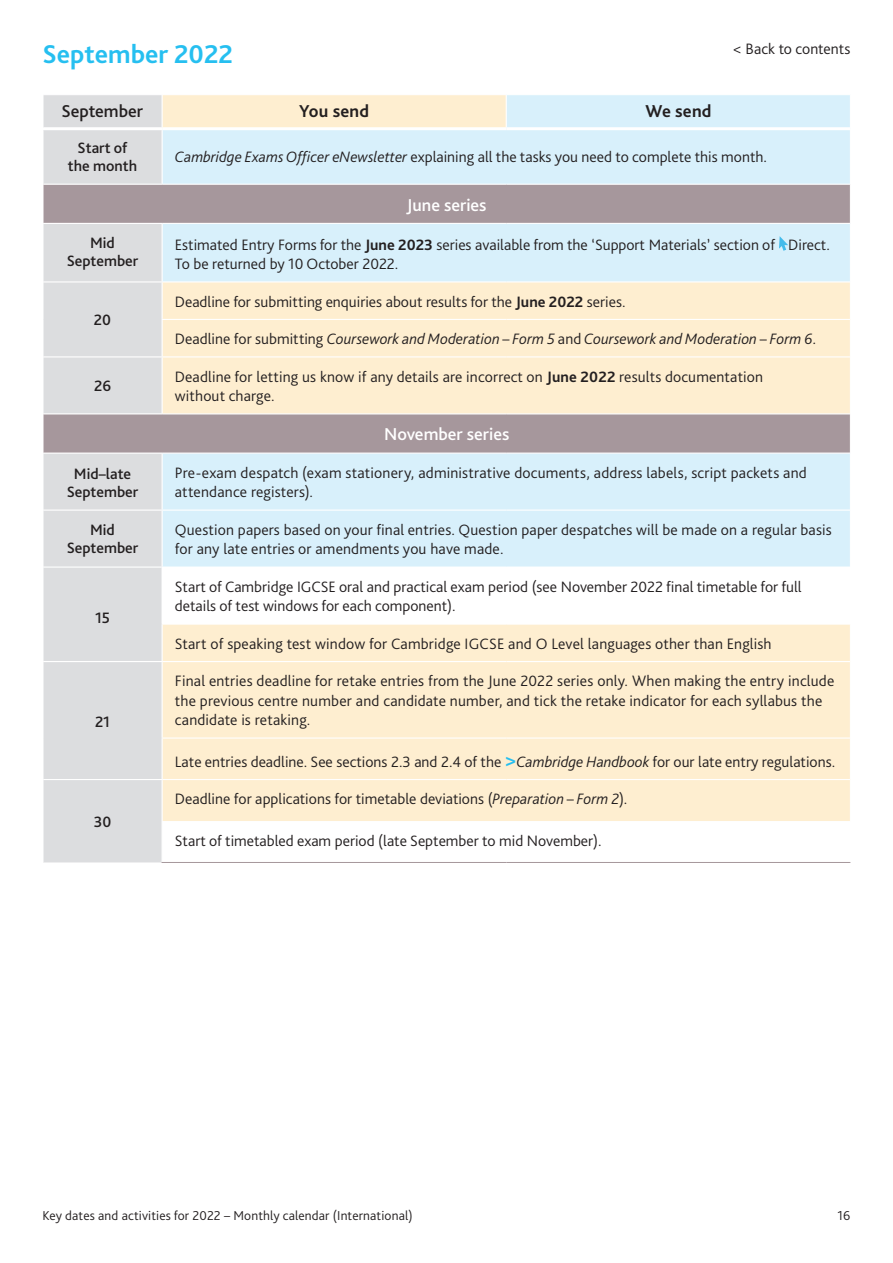
<style>
.page{position:relative;width:893px;height:1263px;background:#fff}
.page>*{position:absolute;margin:0;border:0;box-sizing:border-box;transform-origin:0 0}
.Monthly_diary_headin{font:700 27px "Bliss Pro";color:#26bff0}
.Monthly_diary_headin-2{font:500 18px "Bliss Pro";color:#fff}
.Monthly_diary_send_r{font:700 18px "Bliss Pro";letter-spacing:.01em;color:#231f20}
.Monthly_diary_header{font:500 18px "Bliss Pro";color:#231f20}
.Monthly_diary_body_t{font:300 15.75px/19.5px "Bliss Pro";letter-spacing:.005em;color:#231f20}
.Monthly_diary_body_t-2{font:italic 300 15.75px "Bliss Pro";letter-spacing:.005em;color:#231f20}
.Dates{font:500 15.75px/18px "Bliss Pro";color:#231f20;text-align:center}
.t1{font:300 13.5px "Bliss Pro";letter-spacing:.01em;color:#231f20}
.s1{font-style:italic}
.s2{font-weight:700}
.s3{font-style:normal}
.s4{font-weight:700;font-size:21px;color:#26bff0}
</style>
<div class="page">
<div style="left:44px;top:95px;width:118px;height:89px;background:#dcdddf"></div>
<div style="left:163px;top:625px;width:687px;height:196px;background:#feeed0"></div>
<svg style="left:163px;top:95px;width:687px;height:471px;background:#dbeff7"></svg>
<svg style="left:44px;top:185px;width:806px;height:267px;background:#dbd3c9"></svg>
<div style="left:44px;top:224px;width:118px;height:638px;background:#dcdddf"></div>
<hr style="left:506px;top:95px;width:1px;height:32px;background:#fff">
<hr style="left:162px;top:184px;width:344px;height:1px;background:#fff">
<hr style="left:506px;top:184px;width:344px;height:1px;background:#fff">
<hr style="left:43px;top:223px;width:119px;height:1px;background:#fff">
<hr style="left:162px;top:223px;width:344px;height:1px;background:#fff">
<hr style="left:162px;top:224px;width:1px;height:57px;background:#fff">
<hr style="left:506px;top:223px;width:344px;height:1px;background:#fff">
<hr style="left:43px;top:281px;width:119px;height:1px;background:#fff">
<hr style="left:162px;top:281px;width:344px;height:1px;background:#fff">
<hr style="left:162px;top:282px;width:1px;height:37px;background:#fff">
<hr style="left:506px;top:281px;width:344px;height:1px;background:#fff">
<hr style="left:162px;top:319px;width:344px;height:1px;background:#fff">
<hr style="left:162px;top:320px;width:1px;height:36px;background:#fff">
<hr style="left:506px;top:319px;width:344px;height:1px;background:#fff">
<hr style="left:43px;top:356px;width:119px;height:1px;background:#fff">
<hr style="left:162px;top:356px;width:344px;height:1px;background:#fff">
<hr style="left:162px;top:357px;width:1px;height:56px;background:#fff">
<hr style="left:506px;top:356px;width:344px;height:1px;background:#fff">
<hr style="left:43px;top:413px;width:119px;height:1px;background:#fff">
<hr style="left:162px;top:413px;width:344px;height:1px;background:#fff">
<hr style="left:506px;top:413px;width:344px;height:1px;background:#fff">
<hr style="left:43px;top:452px;width:119px;height:2px;background:#fff">
<hr style="left:162px;top:452px;width:344px;height:2px;background:#fff">
<hr style="left:506px;top:452px;width:344px;height:2px;background:#fff">
<hr style="left:43px;top:509px;width:119px;height:2px;background:#fff">
<hr style="left:162px;top:509px;width:344px;height:2px;background:#fff">
<hr style="left:506px;top:509px;width:344px;height:2px;background:#fff">
<hr style="left:43px;top:566px;width:119px;height:2px;background:#fff">
<hr style="left:43px;top:661px;width:119px;height:1px;background:#fff">
<hr style="left:162px;top:661px;width:344px;height:1px;background:#fff">
<hr style="left:506px;top:661px;width:344px;height:1px;background:#fff">
<hr style="left:162px;top:737px;width:344px;height:2px;background:#fff">
<hr style="left:506px;top:737px;width:344px;height:2px;background:#fff">
<hr style="left:43px;top:779px;width:119px;height:1px;background:#fff">
<hr style="left:162px;top:779px;width:344px;height:1px;background:#fff">
<hr style="left:506px;top:779px;width:344px;height:1px;background:#fff">
<hr style="left:43px;top:127px;width:119px;height:3px;background:#fff">
<hr style="left:162px;top:127px;width:344px;height:3px;background:#fff">
<hr style="left:506px;top:127px;width:344px;height:3px;background:#fff">
<hr style="left:162px;top:862px;width:344px;height:1px;background:#a6979c">
<hr style="left:506px;top:862px;width:344px;height:1px;background:#a6979c">
<svg style="left:779px;top:236px;width:9px;height:15px"></svg>
<p class="Monthly_diary_body_t" style="left:733px;top:39px;width:119px">&lt; Back to contents</p>
<p class="Monthly_diary_headin" style="left:43px;top:37px;width:192px">September 2022</p>
<p class="Monthly_diary_header" style="left:62px;top:99px;width:83px">September</p>
<p class="Monthly_diary_send_r" style="left:299px;top:99px;width:71px">You send</p>
<p class="Monthly_diary_send_r" style="left:645px;top:99px;width:68px">We send</p>
<p class="Dates" style="left:68px;top:139px;width:71px">Start of the month</p>
<p class="Monthly_diary_body_t" style="left:175px;top:147px;width:594px"><span class="s1">Cambridge Exams Officer eNewsletter</span> explaining all the tasks you need to complete this month.</p>
<p class="Monthly_diary_headin-2" style="left:407px;top:193px;width:81px">June series</p>
<p class="Dates" style="left:67px;top:234px;width:73px">Mid<br>September</p>
<p class="Monthly_diary_body_t" style="left:175px;top:235px;width:656px">Estimated Entry Forms for the <span class="s2">June 2023</span> series available from the ‘Support Materials’ section of Direct.<br>To be returned by 10 October 2022.</p>
<p class="Dates" style="left:94px;top:311px;width:19px">20</p>
<p class="Monthly_diary_body_t" style="left:175px;top:292px;width:452px">Deadline for submitting enquiries about results for the <span class="s2">June 2022</span> series.</p>
<p class="Monthly_diary_body_t-2" style="left:175px;top:329px;width:643px"><span class="s3">Deadline for submitting</span> Coursework and Moderation – Form 5 <span class="s3">and</span> Coursework and Moderation – Form 6.</p>
<p class="Dates" style="left:94px;top:377px;width:19px">26</p>
<p class="Monthly_diary_body_t" style="left:175px;top:367px;width:590px">Deadline for letting us know if any details are incorrect on <span class="s2">June 2022</span> results documentation without charge.</p>
<p class="Monthly_diary_headin-2" style="left:384px;top:423px;width:127px">November series</p>
<p class="Dates" style="left:67px;top:464px;width:73px">Mid–late<br>September</p>
<p class="Monthly_diary_body_t" style="left:175px;top:463px;width:633px">Pre-exam despatch (exam stationery, administrative documents, address labels, script packets and attendance registers).</p>
<p class="Dates" style="left:67px;top:521px;width:73px">Mid<br>September</p>
<p class="Monthly_diary_body_t" style="left:175px;top:520px;width:658px">Question papers based on your final entries. Question paper despatches will be made on a regular basis for any late entries or amendments you have made.</p>
<p class="Dates" style="left:95px;top:608px;width:17px">15</p>
<p class="Dates" style="left:95px;top:712px;width:17px">21</p>
<p class="Dates" style="left:94px;top:813px;width:19px">30</p>
<p class="Monthly_diary_body_t" style="left:175px;top:577px;width:628px">Start of Cambridge IGCSE oral and practical exam period (see November 2022 final timetable for full details of test windows for each component).</p>
<p class="Monthly_diary_body_t" style="left:175px;top:634px;width:598px">Start of speaking test window for Cambridge IGCSE and O Level languages other than English</p>
<p class="Monthly_diary_body_t" style="left:175px;top:671px;width:661px">Final entries deadline for retake entries from the June 2022 series only. When making the entry include the previous centre number and candidate number, and tick the retake indicator for each syllabus the candidate is retaking.</p>
<p class="Monthly_diary_body_t" style="left:175px;top:752px;width:662px">Late entries deadline. See sections 2.3 and 2.4 of the <span class="s4">&gt;</span><span class="s1">Cambridge Handbook</span> for our late entry regulations.</p>
<p class="Monthly_diary_body_t" style="left:175px;top:789px;width:454px">Deadline for applications for timetable deviations (<span class="s1">Preparation – Form 2</span>).</p>
<p class="Monthly_diary_body_t" style="left:175px;top:831px;width:428px">Start of timetabled exam period (late September to mid November).</p>
<p class="t1" style="left:43px;top:1207px;width:372px">Key dates and activities for 2022 – Monthly calendar (International)</p>
<p class="t1" style="left:838px;top:1207px;width:14px">16</p>
</div>
